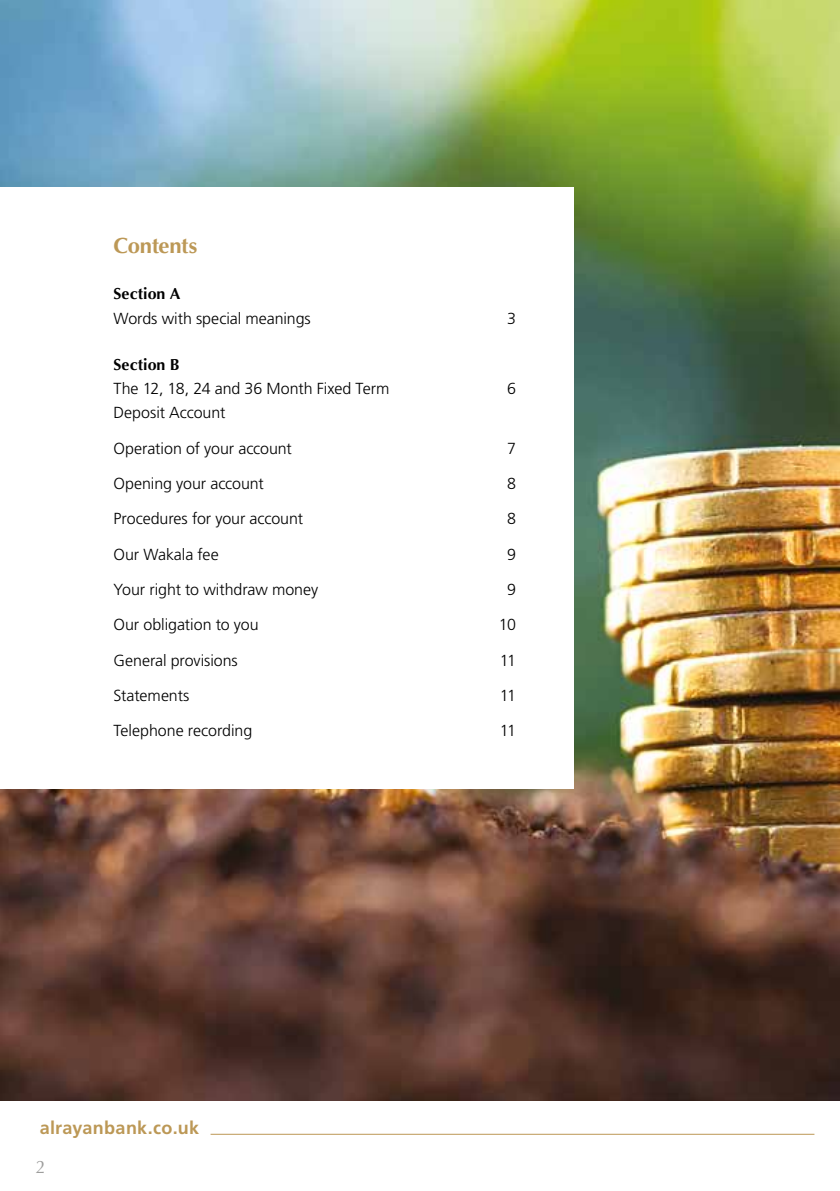
<style>
.page{position:relative;width:840px;height:1191px;background:#fff}
.page>*{position:absolute;margin:0;border:0;box-sizing:border-box;transform-origin:0 0}
.t1{font:700 22px "Optima";letter-spacing:-.015em;color:#bc9856}
.t2{font:700 18px "Frutiger";letter-spacing:.015em;color:#bc9856}
.t3{font:18px "Optima";color:#9d9d9c}
.t4{font:300 16px "Frutiger";letter-spacing:-.005em;color:#000}
.t5{font:700 16px "Optima";color:#000}
</style>
<div class="page">
<hr style="left:210px;top:1133px;width:604px;height:1px;background:#bc9856">
<img style="left:0;top:0;width:839px;height:1100px">
<div style="left:0;top:187px;width:573px;height:601px;background:#fff"></div>
<h1 class="t1" style="left:113px;top:232px;width:85px">Contents</h1>
<p class="t5" style="left:113px;top:285px;width:68px">Section A</p>
<p class="t4" style="left:113px;top:309px;width:199px">Words with special meanings</p>
<p class="t4" style="left:506px;top:309px;width:10px">3</p>
<p class="t5" style="left:113px;top:355px;width:67px">Section B</p>
<p class="t4" style="left:113px;top:379px;width:277px">The 12, 18, 24 and 36 Month Fixed Term</p>
<p class="t4" style="left:506px;top:379px;width:10px">6</p>
<p class="t4" style="left:113px;top:403px;width:113px">Deposit Account</p>
<p class="t4" style="left:113px;top:439px;width:180px">Operation of your account</p>
<p class="t4" style="left:506px;top:439px;width:10px">7</p>
<p class="t4" style="left:113px;top:474px;width:152px">Opening your account</p>
<p class="t4" style="left:506px;top:474px;width:10px">8</p>
<p class="t4" style="left:113px;top:510px;width:191px">Procedures for your account</p>
<p class="t4" style="left:506px;top:510px;width:10px">8</p>
<p class="t4" style="left:113px;top:545px;width:107px">Our Wakala fee</p>
<p class="t4" style="left:506px;top:545px;width:10px">9</p>
<p class="t4" style="left:113px;top:580px;width:206px">Your right to withdraw money</p>
<p class="t4" style="left:506px;top:580px;width:10px">9</p>
<p class="t4" style="left:113px;top:616px;width:146px">Our obligation to you</p>
<p class="t4" style="left:498px;top:616px;width:19px">10</p>
<p class="t4" style="left:113px;top:651px;width:126px">General provisions</p>
<p class="t4" style="left:499px;top:651px;width:18px">11</p>
<p class="t4" style="left:113px;top:686px;width:77px">Statements</p>
<p class="t4" style="left:499px;top:686px;width:18px">11</p>
<p class="t4" style="left:113px;top:722px;width:140px">Telephone recording</p>
<p class="t4" style="left:499px;top:722px;width:18px">11</p>
<p class="t2" style="left:40px;top:1117px;width:161px">alrayanbank.co.uk</p>
<p class="t3" style="left:36px;top:1156px;width:12px">2</p>
</div>
